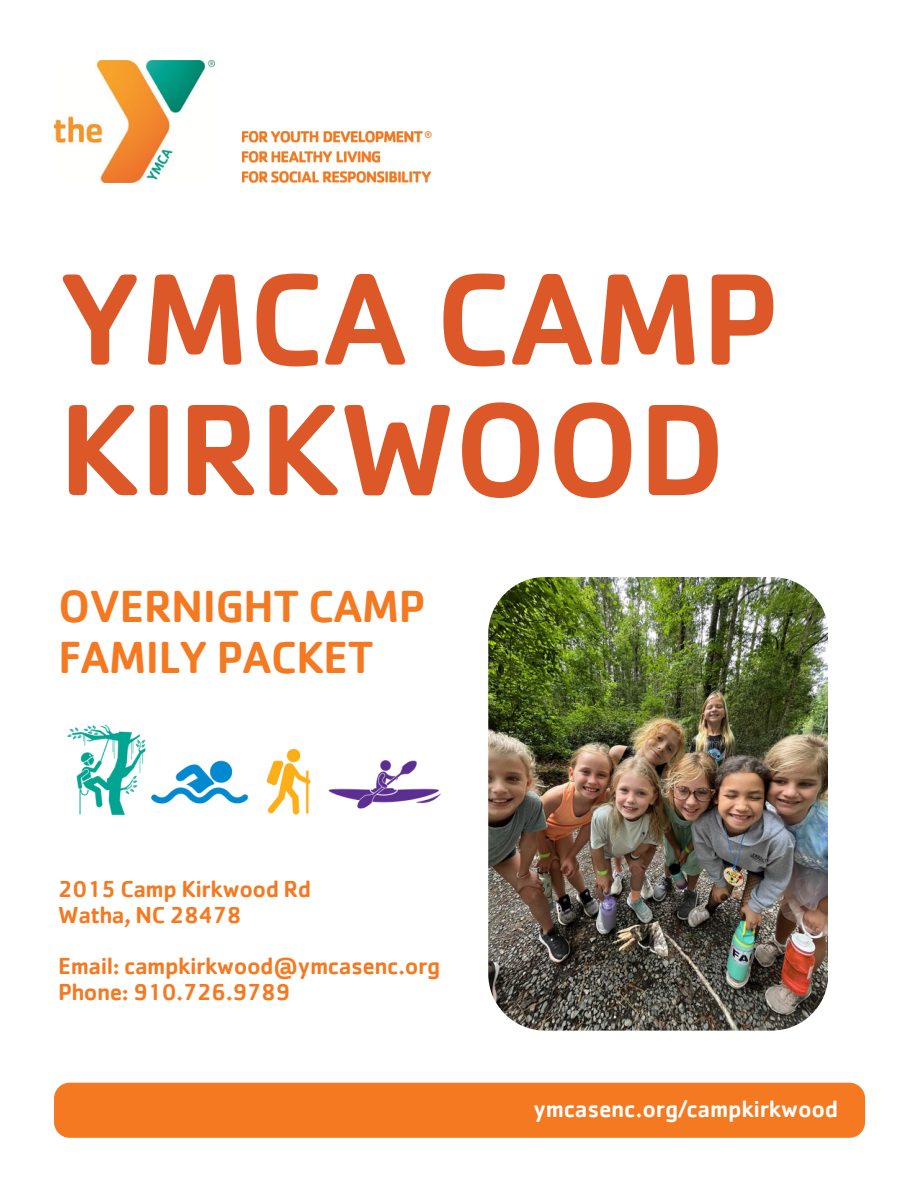
<style>
.page{position:relative;width:918px;height:1188px;background:#fff}
.page>*{position:absolute;margin:0;border:0;box-sizing:border-box;transform-origin:0 0}
.t1{font:500 135px/130.5px "Cachet";letter-spacing:-.01em;color:#dd5828}
.t2{font:500 46.5px/50.7px "Cachet";letter-spacing:-.02em;color:#f57921}
.t3{font:500 24px/25.8px "Cachet";letter-spacing:-.02em;color:#f57921}
.t4{font:500 24px "Cachet";letter-spacing:-.01em;color:#fff}
</style>
<div class="page">
<img style="left:54px;top:61px;width:160px;height:121px">
<img style="left:243px;top:132px;width:189px;height:51px">
<div style="left:54px;top:1083px;width:811px;height:55px;background:#f57921;border-radius:16px"></div>
<img style="left:488px;top:577px;width:340px;height:453px;border-radius:57px">
<img style="left:67px;top:724px;width:374px;height:91px">
<p class="t1" style="left:58px;top:249px;width:723px">YMCA CAMP<br>KIRKWOOD</p>
<p class="t2" style="left:58px;top:579px;width:369px">OVERNIGHT CAMP<br>FAMILY PACKET</p>
<p class="t3" style="left:58px;top:875px;width:254px">2015 Camp Kirkwood Rd</p>
<p class="t3" style="left:58px;top:901px;width:185px">Watha, NC 28478</p>
<p class="t3" style="left:58px;top:952px;width:384px">Email: campkirkwood@ymcasenc.org<br>Phone: 910.726.9789</p>
<p class="t4" style="left:533px;top:1093px;width:306px">ymcasenc.org/campkirkwood</p>
</div>
